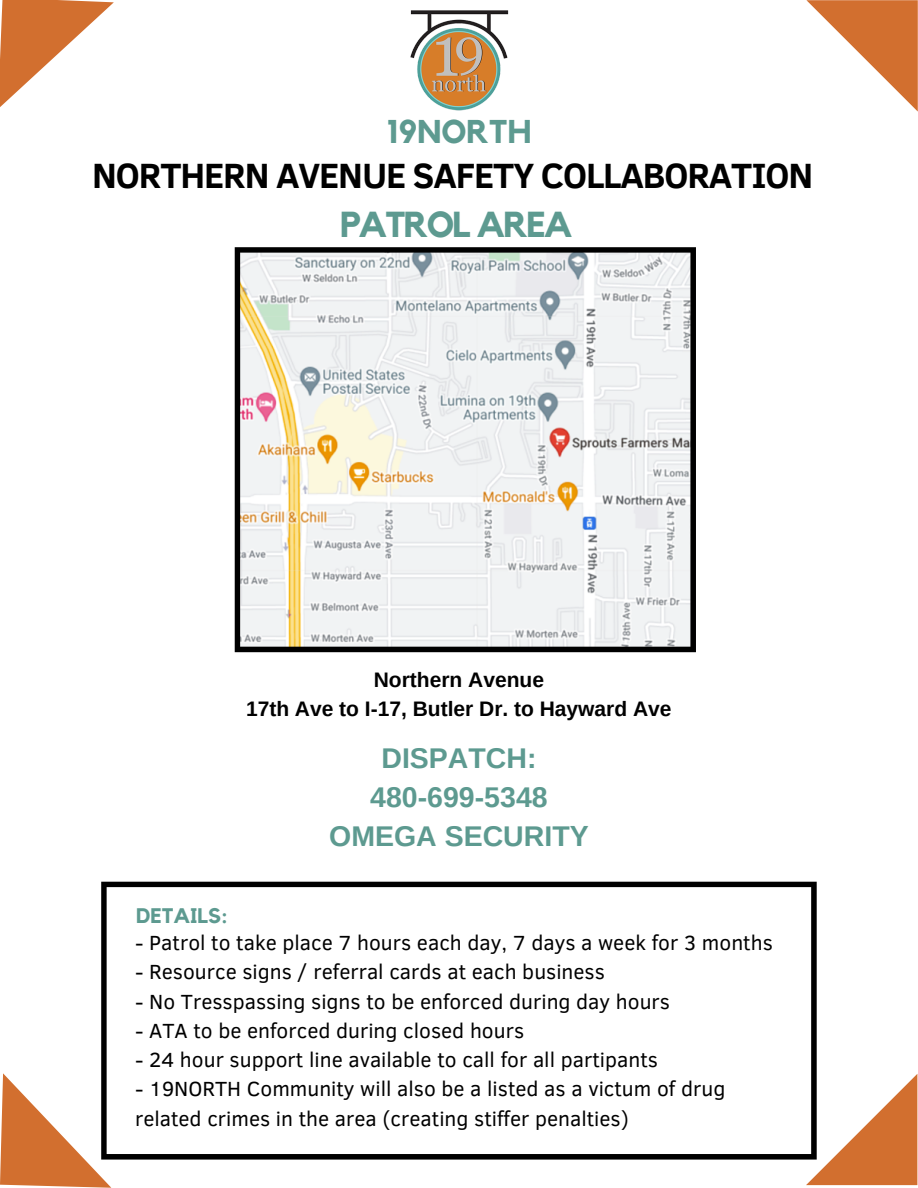
<style>
.page{position:relative;width:918px;height:1188px;background:#fff}
.page>*{position:absolute;margin:0;border:0;box-sizing:border-box;transform-origin:0 0}
.t1{font:700 36px "Clear Sans";letter-spacing:-.03em;color:#000}
.t2{font:700 36px "Kollektif";letter-spacing:-.05em;color:#5d9a90}
.t3{font:700 32.85px "Kollektif";letter-spacing:.005em;color:#5d9a90}
.t4{font:700 28.5px "Arimo";color:#5d9a90}
.t5{font:21px/29.2px "Clear Sans";color:#000}
.t6{font:700 21px "Arimo";color:#000}
.t7{font:700 21px "Kollektif";color:#5d9a90}
</style>
<div class="page">
<svg style="left:806px;top:1074px;width:111px;height:111px"></svg>
<svg style="left:0;top:1073px;width:112px;height:115px"></svg>
<svg style="left:806px;top:0;width:112px;height:112px"></svg>
<svg style="left:0;top:0;width:114px;height:107px"></svg>
<img style="left:410px;top:10px;width:99px;height:101px">
<svg style="left:101px;top:882px;width:716px;height:278px"></svg>
<svg style="left:235px;top:247px;width:461px;height:405px;fill:#f1f3f4"></svg>
<p class="t3" style="left:386px;top:117px;width:146px">19NORTH</p>
<p class="t1" style="left:92px;top:149px;width:723px">NORTHERN AVENUE SAFETY COLLABORATION</p>
<p class="t2" style="left:340px;top:208px;width:234px">PATROL AREA</p>
<p class="t6" style="left:374px;top:668px;width:172px">Northern Avenue</p>
<p class="t6" style="left:246px;top:697px;width:427px">17th Ave to I-17, Butler Dr. to Hayward Ave</p>
<p class="t4" style="left:381px;top:742px;width:157px">DISPATCH:</p>
<p class="t4" style="left:370px;top:781px;width:179px">480-699-5348</p>
<p class="t4" style="left:329px;top:820px;width:261px">OMEGA SECURITY</p>
<p class="t7" style="left:136px;top:906px;width:93px">DETAILS:</p>
<p class="t5" style="left:135px;top:927px;width:639px">- Patrol to take place 7 hours each day, 7 days a week for 3 months</p>
<p class="t5" style="left:135px;top:956px;width:471px">- Resource signs / referral cards at each business</p>
<p class="t5" style="left:135px;top:986px;width:537px">- No Tresspassing signs to be enforced during day hours</p>
<p class="t5" style="left:135px;top:1015px;width:391px">- ATA to be enforced during closed hours</p>
<p class="t5" style="left:135px;top:1044px;width:524px">- 24 hour support line available to call for all partipants</p>
<p class="t5" style="left:135px;top:1073px;width:592px">- 19NORTH Community will also be a listed as a victum of drug related crimes in the area (creating stiffer penalties)</p>
</div>
